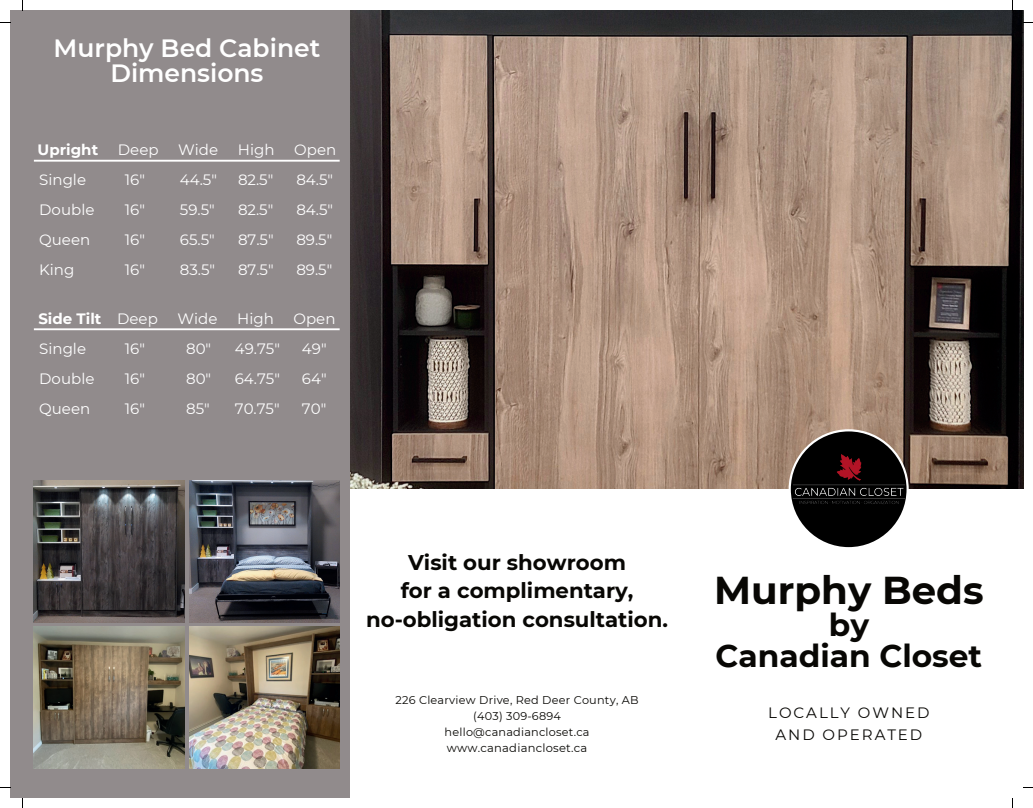
<style>
.page{position:relative;width:1033px;height:808px;background:#fff}
.page>*{position:absolute;margin:0;border:0;box-sizing:border-box;transform-origin:0 0}
.t1{font:700 38.75px "Montserrat";color:#080704}
.t2{font:700 31.25px/31px "Montserrat";color:#080704;text-align:center}
.t3{font:600 25px/24.4px "Montserrat";color:#fff;text-align:center}
.t4{font:700 21.25px/28.1px "Montserrat";color:#080704;text-align:center}
.t5{font:15px/30px "Montserrat";color:#fff;text-align:justify}
.t6{font:15px/21.5px "Montserrat";letter-spacing:.13em;color:#080704;text-align:center}
.t7{font:700 15px "Montserrat";color:#fff}
.t8{font:11.5px "Montserrat";letter-spacing:.02em;color:#080704}
.t9{font:11.25px/16px "Montserrat";letter-spacing:.02em;color:#080704;text-align:center}
.s1{font-weight:400}
</style>
<div class="page">
<div style="left:10px;top:10px;width:1013px;height:788px;background:#918b8c"></div>
<img style="left:34px;top:480px;width:151px;height:142px">
<img style="left:190px;top:480px;width:150px;height:142px">
<img style="left:34px;top:626px;width:151px;height:142px">
<img style="left:190px;top:626px;width:150px;height:142px">
<img style="left:351px;top:10px;width:672px;height:479px">
<div style="left:351px;top:489px;width:672px;height:309px;background:#fff"></div>
<svg style="left:788px;top:429px;width:120px;height:119px"></svg>
<img style="left:773px;top:439px;width:151px;height:79px">
<hr style="left:34px;top:160px;width:306px;height:2px;background:#fff">
<hr style="left:34px;top:328px;width:306px;height:2px;background:#fff">
<h3 class="t3" style="left:54px;top:35px;width:268px">Murphy Bed Cabinet<br>Dimensions</h3>
<p class="t7" style="left:38px;top:139px;width:62px">Upright</p>
<p class="t5" style="left:118px;top:134px;width:42px">Deep</p>
<p class="t5" style="left:178px;top:134px;width:41px">Wide</p>
<p class="t5" style="left:238px;top:134px;width:38px">High</p>
<p class="t5" style="left:294px;top:134px;width:43px">Open</p>
<p class="t5" style="left:39px;top:164px;width:57px;text-align:left">Single<br>Double<br>Queen<br>King</p>
<p class="t5" style="left:125px;top:164px;width:22px">16" 16" 16" 16"</p>
<p class="t5" style="left:180px;top:164px;width:39px;text-align:left">44.5"<br>59.5"<br>65.5"<br>83.5"</p>
<p class="t5" style="left:238px;top:164px;width:37px">82.5" 82.5" 87.5" 87.5"</p>
<p class="t5" style="left:296px;top:164px;width:38px">84.5" 84.5" 89.5" 89.5"</p>
<p class="t7" style="left:38px;top:308px;width:121px">Side Tilt <span class="s1">Deep</span></p>
<p class="t5" style="left:177px;top:303px;width:41px">Wide</p>
<p class="t5" style="left:237px;top:303px;width:38px">High</p>
<p class="t5" style="left:293px;top:303px;width:43px">Open</p>
<p class="t5" style="left:39px;top:333px;width:57px;text-align:left">Single<br>Double<br>Queen</p>
<p class="t5" style="left:125px;top:333px;width:22px">16" 16" 16"</p>
<p class="t5" style="left:186px;top:333px;width:27px">80" 80" 85"</p>
<p class="t5" style="left:235px;top:333px;width:47px">49.75" 64.75" 70.75"</p>
<p class="t5" style="left:302px;top:333px;width:26px">49" 64" 70"</p>
<h3 class="t4" style="left:366px;top:547px;width:303px">Visit our showroom<br>for a complimentary, no-obligation consultation.</h3>
<p class="t9" style="left:395px;top:691px;width:244px">226 Clearview Drive, Red Deer County, AB (403) 309-6894<br>hello@canadiancloset.ca</p>
<p class="t8" style="left:447px;top:740px;width:142px">www.canadiancloset.ca</p>
<h1 class="t1" style="left:714px;top:562px;width:271px">Murphy Beds</h1>
<h2 class="t2" style="left:715px;top:608px;width:268px">by<br>Canadian Closet</h2>
<p class="t6" style="left:768px;top:701px;width:163px">LOCALLY OWNED<br>AND OPERATED</p>
</div>
